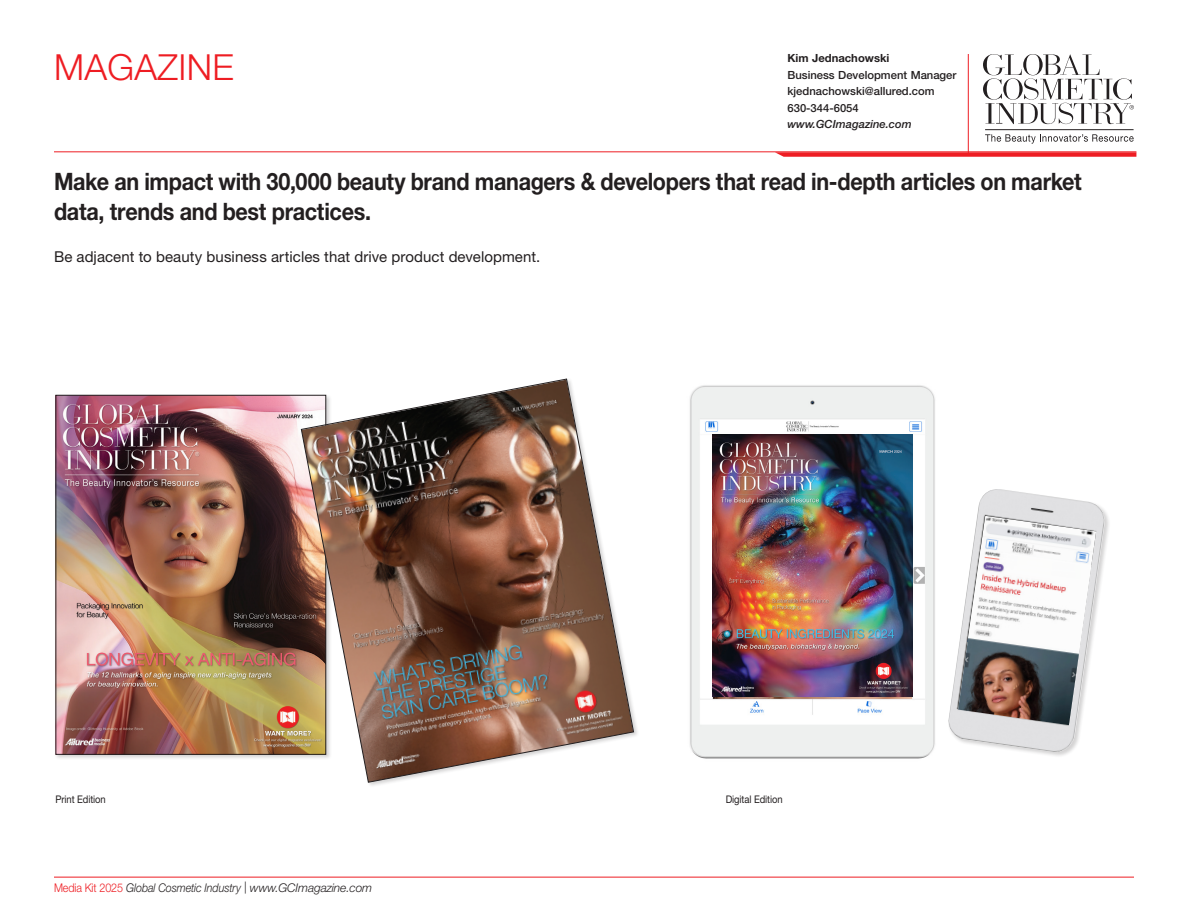
<style>
.page{position:relative;width:1188px;height:918px;background:#fff}
.page>*{position:absolute;margin:0;border:0;box-sizing:border-box;transform-origin:0 0}
.Category_Headline{font:300 36px "Helvetica Neue LT Std";letter-spacing:.01em;color:#ee1d23}
.t1{font:700 24px/30px "Helvetica Neue LT Std";letter-spacing:-.015em;color:#231f20;scale:.9 1}
.Body_text{font:15px "Helvetica Neue LT Std";letter-spacing:.005em;color:#231f20}
.t2{font:italic 300 12px "Helvetica Neue LT Std";letter-spacing:-.01em;color:#231f20;scale:.9 1}
.Sales_Rep_Info{font:500 11.25px "Helvetica Neue LT Std";color:#231f20}
.Sales_Website{font:italic 500 11.25px "Helvetica Neue LT Std";color:#231f20}
.Sales_Rep_Name{font:700 11.25px "Helvetica Neue LT Std";color:#231f20}
.Tabletextheader{font:10.5px "Helvetica Neue LT Std";letter-spacing:-.01em;color:#231f20;scale:.9 1}
.s1{font-style:normal;color:#ee1d23}
</style>
<div class="page">
<img style="left:57px;top:397px;width:243px;height:356px">
<svg style="left:985px;top:134px;width:149px;height:10px"></svg>
<svg style="left:983px;top:54px;width:151px;height:70px"></svg>
<hr style="left:985px;top:129px;width:149px;height:1px;background:#231f20">
<hr style="left:968px;top:54px;width:1px;height:101px;background:#ee1d23">
<hr style="left:54px;top:151px;width:1082px;height:1px;background:#ee1d23">
<svg style="left:775px;top:152px;width:361px;height:5px"></svg>
<hr style="left:54px;top:877px;width:1080px;height:1px;background:#ee1d23">
<img style="left:301px;top:378px;width:333px;height:405px">
<img style="left:690px;top:385px;width:245px;height:374px">
<div style="left:947px;top:488px;width:164px;height:270px;background:#231f20;opacity:.2"></div>
<img style="left:947px;top:489px;width:160px;height:263px">
<img style="left:958px;top:516px;width:138px;height:209px">
<img style="left:713px;top:435px;width:199px;height:261px">
<img style="left:958px;top:549px;width:133px;height:176px">
<p class="Category_Headline" style="left:54px;top:45px;width:181px">MAGAZINE</p>
<p class="Sales_Rep_Name" style="left:788px;top:51px;width:103px">Kim Jednachowski</p>
<p class="Sales_Rep_Info" style="left:788px;top:68px;width:171px">Business Development Manager</p>
<p class="Sales_Rep_Info" style="left:788px;top:84px;width:149px">kjednachowski@allured.com</p>
<p class="Sales_Rep_Info" style="left:788px;top:101px;width:73px">630-344-6054</p>
<p class="Sales_Website" style="left:788px;top:117px;width:126px">www.GCImagazine.com</p>
<p class="t1" style="left:54px;top:166px;width:1143px">Make an impact with 30,000 beauty brand managers &amp; developers that read in-depth articles on market data, trends and best practices.</p>
<p class="Body_text" style="left:54px;top:247px;width:488px">Be adjacent to beauty business articles that drive product development.</p>
<p class="Tabletextheader" style="left:56px;top:793px;width:57px">Print Edition</p>
<p class="Tabletextheader" style="left:726px;top:793px;width:65px">Digital Edition</p>
<p class="t2" style="left:54px;top:881px;width:355px"><span class="s1">Media Kit 2025</span> Global Cosmetic Industry | www.GCImagazine.com</p>
</div>
